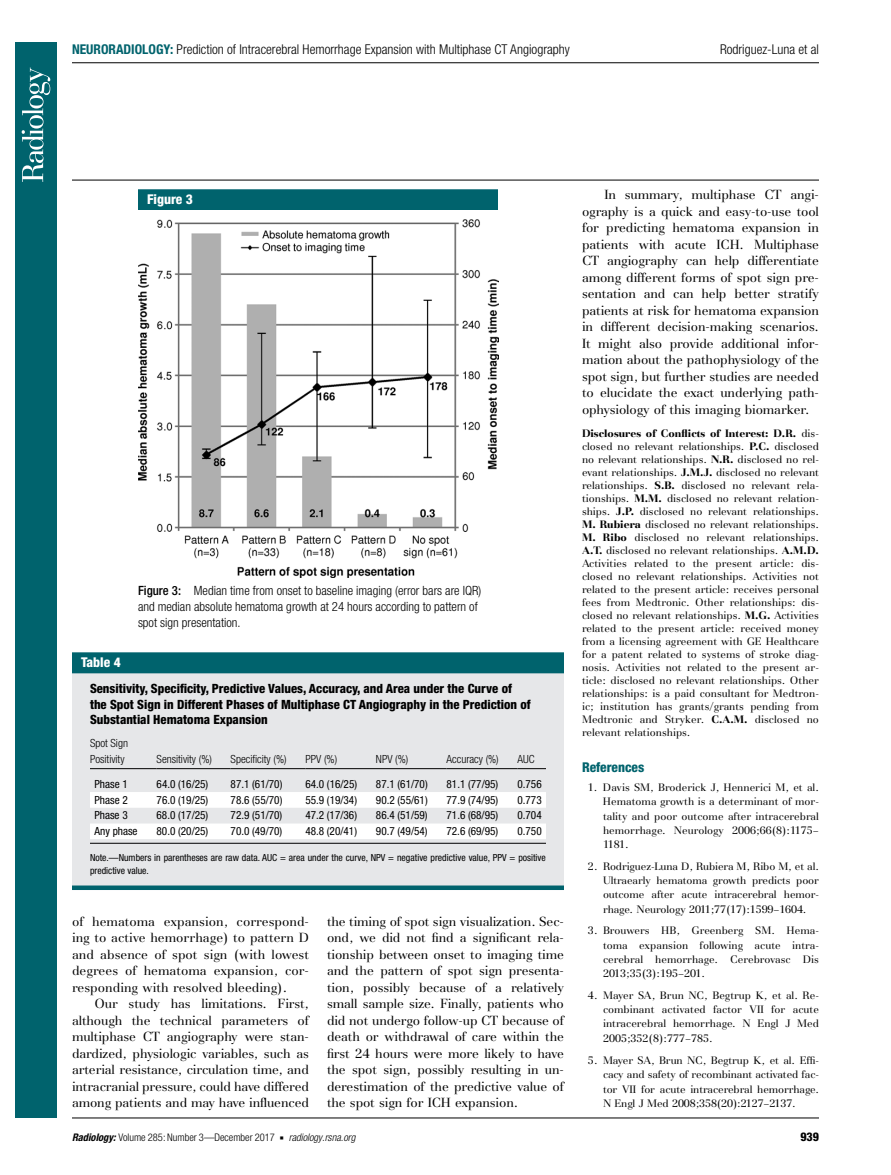
<style>
.page{position:relative;width:891px;height:1175px;background:#fff}
.page>*{position:absolute;margin:0;border:0;box-sizing:border-box;transform-origin:0 0}
.t1{font:300 condensed 13.5px "Helvetica Neue";color:#000}
.t2{font:800 condensed 13.5px "Helvetica Neue";color:#fff}
.t3{font:800 condensed 13.5px "Helvetica Neue";color:#00636d}
.t4{font:13.2px/16.5px "AT Basilia";letter-spacing:-.01em;color:#000;text-align:justify}
.t5{font:800 condensed 12.75px/15.8px "Helvetica Neue";color:#000}
.t6{font:300 condensed 12.75px/15.8px "Helvetica Neue";color:#000}
.t7{font:800 condensed 12px "Helvetica Neue";color:#000}
.t8{font:condensed 11.25px "Helvetica Neue";color:#000}
.t9{font:300 condensed 11.25px/15.8px "Helvetica Neue";color:#000}
.t10{font:10.8px/12.9px "AT Basilia";color:#000;text-align:justify}
.t11{font:300 condensed 10.5px "Helvetica Neue";color:#000}
.t12{font:condensed 9.75px/12.8px "Helvetica Neue";color:#000}
.s1{font-weight:700;color:#00636d}
.s2{font-weight:500}
.s3{font-weight:700}
.s4{font-weight:700;font-style:italic}
.s5{font-family:"Universal Newswith Comm Pi";font-weight:400;font-stretch:normal;font-size:6px}
.s6{font-style:italic}
</style>
<div class="page">
<hr style="left:72px;top:180px;width:747px;height:1px;background:#000">
<hr style="left:72px;top:1117px;width:747px;height:1px;background:#000">
<hr style="left:72px;top:62px;width:747px;height:1px;background:#000">
<div style="left:138px;top:189px;width:360px;height:21px;background:#00636d"></div>
<img style="left:138px;top:219px;width:360px;height:358px">
<div style="left:72px;top:656px;width:492px;height:229px;background:#e6e7e9"></div>
<div style="left:72px;top:652px;width:492px;height:21px;background:#00636d"></div>
<hr style="left:90px;top:843px;width:456px;height:1px;background:#000">
<div style="left:72px;top:885px;width:492px;height:5px;background:#00636d"></div>
<svg style="left:90px;top:792px;width:456px;height:47px"></svg>
<hr style="left:90px;top:768px;width:67px;height:1px;background:#000">
<hr style="left:157px;top:768px;width:74px;height:1px;background:#000">
<hr style="left:231px;top:768px;width:74px;height:1px;background:#000">
<hr style="left:305px;top:768px;width:71px;height:1px;background:#000">
<hr style="left:376px;top:768px;width:71px;height:1px;background:#000">
<hr style="left:447px;top:768px;width:71px;height:1px;background:#000">
<svg style="left:518px;top:768px;width:28px;height:1px"></svg>
<div style="left:15px;top:42px;width:42px;height:1075px;background:#00636d"></div>
<svg style="left:22px;top:68px;width:28px;height:114px"></svg>
<p class="t1" style="left:72px;top:41px;width:499px"><span class="s1">NEURORADIOLOGY:</span> Prediction of Intracerebral Hemorrhage Expansion with Multiphase CT Angiography</p>
<p class="t1" style="left:720px;top:41px;width:100px">Rodriguez-Luna et al</p>
<p class="t2" style="left:147px;top:191px;width:47px">Figure 3</p>
<p class="t6" style="left:138px;top:583px;width:345px"><span class="s2">Figure 3:</span> Median time from onset to baseline imaging (error bars are IQR) and median absolute hematoma growth at 24 hours according to pattern of spot sign presentation.</p>
<p class="t2" style="left:81px;top:654px;width:41px">Table 4</p>
<p class="t5" style="left:90px;top:680px;width:442px">Sensitivity, Specificity, Predictive Values, Accuracy, and Area under the Curve of the Spot Sign in Different Phases of Multiphase CT Angiography in the Prediction of<br>Substantial Hematoma Expansion</p>
<p class="t9" style="left:90px;top:735px;width:40px">Spot Sign<br>Positivity</p>
<p class="t9" style="left:157px;top:751px;width:57px">Sensitivity (%)</p>
<p class="t9" style="left:231px;top:751px;width:57px">Specificity (%)</p>
<p class="t9" style="left:305px;top:751px;width:33px">PPV (%)</p>
<p class="t9" style="left:376px;top:751px;width:34px">NPV (%)</p>
<p class="t9" style="left:447px;top:751px;width:54px">Accuracy (%)</p>
<p class="t9" style="left:518px;top:751px;width:19px">AUC</p>
<p class="t8" style="left:94px;top:777px;width:35px">Phase 1</p>
<p class="t8" style="left:157px;top:777px;width:53px">64.0 (16/25)</p>
<p class="t8" style="left:231px;top:777px;width:53px">87.1 (61/70)</p>
<p class="t8" style="left:305px;top:777px;width:53px">64.0 (16/25)</p>
<p class="t8" style="left:376px;top:777px;width:53px">87.1 (61/70)</p>
<p class="t8" style="left:447px;top:777px;width:53px">81.1 (77/95)</p>
<p class="t8" style="left:517px;top:777px;width:26px">0.756</p>
<p class="t8" style="left:94px;top:793px;width:35px">Phase 2</p>
<p class="t8" style="left:157px;top:793px;width:53px">76.0 (19/25)</p>
<p class="t8" style="left:231px;top:793px;width:53px">78.6 (55/70)</p>
<p class="t8" style="left:305px;top:793px;width:53px">55.9 (19/34)</p>
<p class="t8" style="left:376px;top:793px;width:53px">90.2 (55/61)</p>
<p class="t8" style="left:447px;top:793px;width:53px">77.9 (74/95)</p>
<p class="t8" style="left:517px;top:793px;width:26px">0.773</p>
<p class="t8" style="left:94px;top:808px;width:35px">Phase 3</p>
<p class="t8" style="left:157px;top:808px;width:53px">68.0 (17/25)</p>
<p class="t8" style="left:231px;top:808px;width:53px">72.9 (51/70)</p>
<p class="t8" style="left:305px;top:808px;width:53px">47.2 (17/36)</p>
<p class="t8" style="left:376px;top:808px;width:53px">86.4 (51/59)</p>
<p class="t8" style="left:447px;top:808px;width:53px">71.6 (68/95)</p>
<p class="t8" style="left:517px;top:808px;width:26px">0.704</p>
<p class="t8" style="left:94px;top:824px;width:45px">Any phase</p>
<p class="t8" style="left:157px;top:824px;width:53px">80.0 (20/25)</p>
<p class="t8" style="left:231px;top:824px;width:53px">70.0 (49/70)</p>
<p class="t8" style="left:305px;top:824px;width:53px">48.8 (20/41)</p>
<p class="t8" style="left:376px;top:824px;width:53px">90.7 (49/54)</p>
<p class="t8" style="left:447px;top:824px;width:53px">72.6 (69/95)</p>
<p class="t8" style="left:517px;top:824px;width:26px">0.750</p>
<p class="t12" style="left:90px;top:851px;width:457px">Note.—Numbers in parentheses are raw data. AUC = area under the curve, NPV = negative predictive value, PPV = positive predictive value.</p>
<p class="t4" style="left:72px;top:913px;width:239px">of hematoma expansion, correspond&shy;ing to active hemorrhage) to pattern D and absence of spot sign (with lowest degrees of hematoma expansion, cor&shy;responding with resolved bleeding).</p>
<p class="t4" style="left:72px;top:995px;width:239px;text-indent:23px">Our study has limitations. First, although the technical parameters of multiphase CT angiography were stan&shy;dardized, physiologic variables, such as arterial resistance, circulation time, and intracranial pressure, could have differed among patients and may have influenced</p>
<p class="t4" style="left:327px;top:913px;width:239px">the timing of spot sign visualization. Sec&shy;ond, we did not find a significant rela&shy;tionship between onset to imaging time and the pattern of spot sign presenta&shy;tion, possibly because of a relatively small sample size. Finally, patients who did not undergo follow-up CT because of death or withdrawal of care within the first 24 hours were more likely to have the spot sign, possibly resulting in un&shy;derestimation of the predictive value of the spot sign for ICH expansion.</p>
<p class="t4" style="left:582px;top:187px;width:239px;text-indent:22px">In summary, multiphase CT angi&shy;ography is a quick and easy-to-use tool for predicting hematoma expansion in patients with acute ICH. Multiphase CT angiography can help differentiate among different forms of spot sign pre&shy;sentation and can help better stratify patients at risk for hematoma expansion in different decision-making scenarios.<br>It might also provide additional infor&shy;mation about the pathophysiology of the spot sign, but further studies are needed to elucidate the exact underlying path&shy;ophysiology of this imaging biomarker.</p>
<p class="t10" style="left:582px;top:427px;width:239px"><span class="s3">Disclosures of Conflicts of Interest: D.R.</span> dis&shy;closed no relevant relationships. <span class="s3">P.C.</span> disclosed no relevant relationships. <span class="s3">N.R.</span> disclosed no rel&shy;evant relationships. <span class="s3">J.M.J.</span> disclosed no relevant relationships. <span class="s3">S.B.</span> disclosed no relevant rela&shy;tionships. <span class="s3">M.M.</span> disclosed no relevant relation&shy;ships. <span class="s3">J.P.</span> disclosed no relevant relationships.<br><span class="s3">M. Rubiera</span> disclosed no relevant relationships.<br><span class="s3">M. Ribo</span> disclosed no relevant relationships.<br><span class="s3">A.T.</span> disclosed no relevant relationships. <span class="s3">A.M.D.<br></span>Activities related to the present article: dis&shy;closed no relevant relationships. Activities not related to the present article: receives personal fees from Medtronic. Other relationships: dis&shy;closed no relevant relationships. <span class="s3">M.G.</span> Activities related to the present article: received money from a licensing agreement with GE Healthcare for a patent related to systems of stroke diag&shy;nosis. Activities not related to the present ar&shy;ticle: disclosed no relevant relationships. Other relationships: is a paid consultant for Medtron&shy;ic; institution has grants/grants pending from Medtronic and Stryker. <span class="s3">C.A.M.</span> disclosed no relevant relationships.</p>
<p class="t3" style="left:582px;top:758px;width:64px">References</p>
<p class="t10" style="left:603px;top:780px;width:218px;line-height:14.2px;text-indent:-15px">1. Davis SM, Broderick J, Hennerici M, et al.<br>Hematoma growth is a determinant of mor&shy;tality and poor outcome after intracerebral hemorrhage. Neurology 2006;66(8):1175– 1181.</p>
<p class="t10" style="left:603px;top:859px;width:218px;line-height:14.2px;text-indent:-15px">2. Rodriguez-Luna D, Rubiera M, Ribo M, et al.<br>Ultraearly hematoma growth predicts poor outcome after acute intracerebral hemor&shy;rhage. Neurology 2011;77(17):1599–1604.</p>
<p class="t10" style="left:603px;top:923px;width:218px;line-height:14.2px;text-indent:-15px">3. Brouwers HB, Greenberg SM. Hema&shy;toma expansion following acute intra&shy;cerebral hemorrhage. Cerebrovasc Dis 2013;35(3):195–201.</p>
<p class="t10" style="left:603px;top:988px;width:218px;line-height:14.2px;text-indent:-15px">4. Mayer SA, Brun NC, Begtrup K, et al. Re&shy;combinant activated factor VII for acute intracerebral hemorrhage. N Engl J Med 2005;352(8):777–785.</p>
<p class="t10" style="left:603px;top:1053px;width:218px;line-height:14.2px;text-indent:-15px">5. Mayer SA, Brun NC, Begtrup K, et al. Effi&shy;cacy and safety of recombinant activated fac&shy;tor VII for acute intracerebral hemorrhage.<br>N Engl J Med 2008;358(20):2127–2137.</p>
<p class="t11" style="left:72px;top:1130px;width:285px"><span class="s4">Radiology:</span> Volume 285: Number 3—December 2017 <span class="s5">n</span> <span class="s6">radiology.rsna.org</span></p>
<p class="t7" style="left:801px;top:1128px;width:20px">939</p>
</div>
